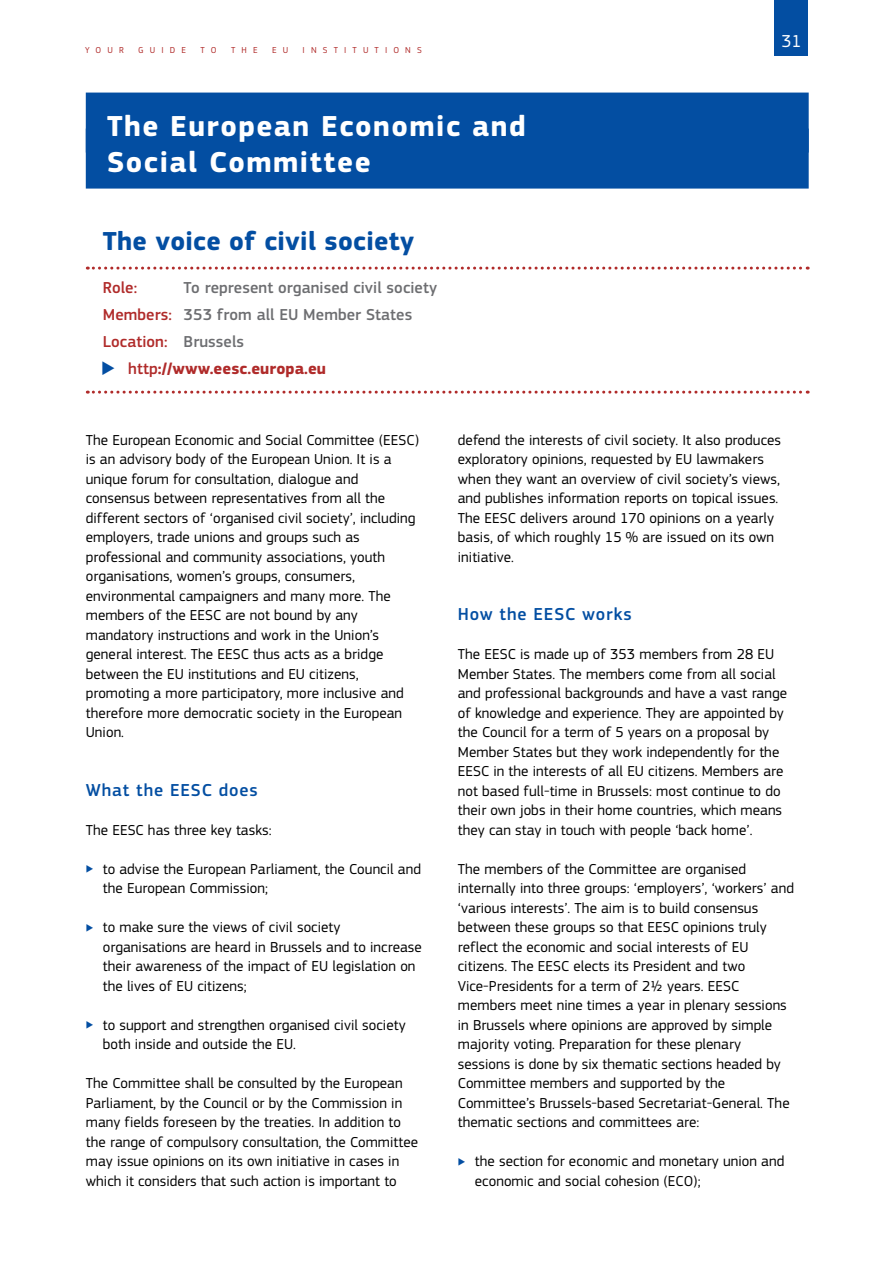
<style>
.page{position:relative;width:893px;height:1263px;background:#fff}
.page>*{position:absolute;margin:0;border:0;box-sizing:border-box;transform-origin:0 0}
.Heading01_neg{font:700 30px "EC Square Sans Pro";letter-spacing:.05em;color:#fff}
.Heading02_dots{font:700 27px "EC Square Sans Pro";letter-spacing:.01em;color:#034ea2}
.Heading03{font:500 18px "EC Square Sans Pro";letter-spacing:.05em;color:#034ea2}
.t1{font:18px "EC Square Sans Pro";color:#fff}
.intro{font:500 16.5px "EC Square Sans Pro";letter-spacing:.005em;color:#6d6e71}
.t2{font:700 16.5px "EC Square Sans Pro";letter-spacing:.005em;color:#b02b2a}
.intro-2{font:500 16.5px "EC Square Sans Pro";letter-spacing:.005em;color:#b02b2a}
.BodyText{font:15px/19.5px "EC Square Sans Pro";letter-spacing:.005em;color:#000}
.t3{font:9px "EC Square Sans Pro";letter-spacing:.68em;color:#b02b2a}
.s1{color:#b02b2a}
.s2{color:#6d6e71}
.s3{font-weight:500}
</style>
<div class="page">
<div style="left:775px;top:0;width:33px;height:55px;background:#034ea2"></div>
<div style="left:86px;top:93px;width:723px;height:60px;background:#034ea2"></div>
<div style="left:86px;top:129px;width:723px;height:60px;background:#034ea2"></div>
<svg style="left:87px;top:267px;width:721px;height:3px"></svg>
<svg style="left:87px;top:391px;width:721px;height:3px"></svg>
<p class="t3" style="left:85px;top:45px;width:40px">YOUR</p>
<p class="t3" style="left:138px;top:45px;width:49px">GUIDE</p>
<p class="t3" style="left:201px;top:45px;width:18px">T O</p>
<p class="t3" style="left:231px;top:45px;width:28px">THE</p>
<p class="t3" style="left:272px;top:45px;width:18px">E U</p>
<p class="t3" style="left:303px;top:45px;width:121px">INSTITUTIONS</p>
<p class="Heading01_neg" style="left:107px;top:108px;width:420px">The European Economic and</p>
<p class="Heading01_neg" style="left:107px;top:144px;width:265px">Social Committee</p>
<p class="Heading02_dots" style="left:103px;top:224px;width:313px">The voice of civil society</p>
<p class="intro-2" style="left:103px;top:278px;width:36px">Role:</p>
<p class="intro" style="left:184px;top:278px;width:255px">To represent organised civil society</p>
<p class="intro" style="left:103px;top:305px;width:311px"><span class="s1">Members:</span> 353 from all EU Member States</p>
<p class="intro-2" style="left:103px;top:332px;width:143px">Location: <span class="s2">Brussels</span></p>
<p class="t2" style="left:128px;top:358px;width:199px"><span class="s3">http</span>://www.eesc.europa.eu</p>
<p class="t1" style="left:781px;top:30px;width:22px">31</p>
<p class="BodyText" style="left:86px;top:430px;width:335px">The European Economic and Social Committee (EESC) is an advisory body of the European Union. It is a unique forum for consultation, dialogue and consensus between representatives from all the different sectors of ‘organised civil society’, including employers, trade unions and groups such as professional and community associations, youth organisations, women’s groups, consumers, environmental campaigners and many more. The members of the EESC are not bound by any mandatory instructions and work in the Union’s general interest. The EESC thus acts as a bridge between the EU institutions and EU citizens, promoting a more participatory, more inclusive and therefore more democratic society in the European Union.</p>
<p class="Heading03" style="left:86px;top:779px;width:174px">What the EESC does</p>
<p class="BodyText" style="left:86px;top:820px;width:187px">The EESC has three key tasks:</p>
<p class="BodyText" style="left:103px;top:859px;width:320px">to advise the European Parliament, the Council and the European Commission;</p>
<p class="BodyText" style="left:103px;top:917px;width:321px">to make sure the views of civil society organisations are heard in Brussels and to increase their awareness of the impact of EU legislation on the lives of EU citizens;</p>
<p class="BodyText" style="left:103px;top:1015px;width:304px">to support and strengthen organised civil society both inside and outside the EU.</p>
<p class="BodyText" style="left:86px;top:1073px;width:334px">The Committee shall be consulted by the European Parliament, by the Council or by the Commission in many fields foreseen by the treaties. In addition to the range of compulsory consultation, the Committee may issue opinions on its own initiative in cases in which it considers that such action is important to</p>
<p class="BodyText" style="left:458px;top:430px;width:325px">defend the interests of civil society. It also produces exploratory opinions, requested by EU lawmakers when they want an overview of civil society’s views, and publishes information reports on topical issues.<br>The EESC delivers around 170 opinions on a yearly basis, of which roughly 15 % are issued on its own initiative.</p>
<p class="Heading03" style="left:458px;top:604px;width:175px">How the EESC works</p>
<p class="BodyText" style="left:458px;top:644px;width:331px">The EESC is made up of 353 members from 28 EU Member States. The members come from all social and professional backgrounds and have a vast range of knowledge and experience. They are appointed by the Council for a term of 5 years on a proposal by Member States but they work independently for the EESC in the interests of all EU citizens. Members are not based full-time in Brussels: most continue to do their own jobs in their home countries, which means they can stay in touch with people ‘back home’.</p>
<p class="BodyText" style="left:458px;top:859px;width:338px">The members of the Committee are organised internally into three groups: ‘employers’, ‘workers’ and ‘various interests’. The aim is to build consensus between these groups so that EESC opinions truly reflect the economic and social interests of EU citizens. The EESC elects its President and two Vice-Presidents for a term of 2½ years. EESC members meet nine times a year in plenary sessions in Brussels where opinions are approved by simple majority voting. Preparation for these plenary sessions is done by six thematic sections headed by Committee members and supported by the Committee’s Brussels-based Secretariat-General. The thematic sections and committees are:</p>
<p class="BodyText" style="left:475px;top:1151px;width:311px">the section for economic and monetary union and economic and social cohesion (ECO);</p>
</div>
